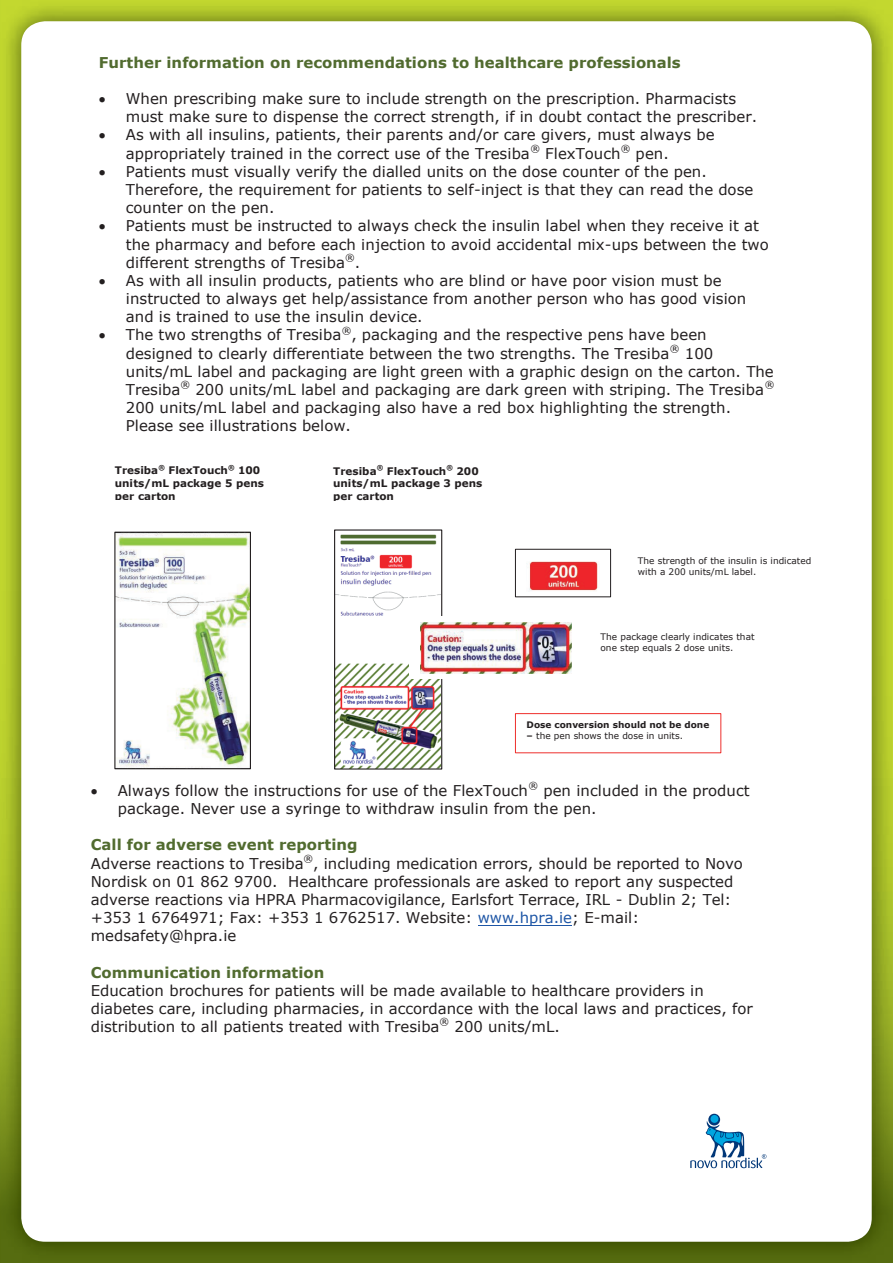
<style>
.page{position:relative;width:893px;height:1263px;background:#fff}
.page>*{position:absolute;margin:0;border:0;box-sizing:border-box;transform-origin:0 0}
.t1{font:14.85px/18.1px "Verdana";color:#231f20}
.t2{font:700 14.85px "Verdana";color:#516b2f}
.t3{font:700 10.35px/12.6px "Verdana";color:#231f20}
.t4{font:9.75px "Verdana";color:#231f20}
.t5{font:9px/10.8px "Verdana";letter-spacing:.005em;color:#231f20}
.t6{font:700 9px "Verdana";color:#231f20}
.s1{font-weight:700}
.s2{color:#1e56a6}
</style>
<div class="page">
<img style="left:1px;top:0;width:892px;height:1157px">
<img style="left:1px;top:1157px;width:892px;height:106px">
<img style="left:0;top:0;width:1px;height:1263px">
<div style="left:21px;top:21px;width:851px;height:1221px;background:#fff;border-radius:24px"></div>
<img style="left:116px;top:534px;width:133px;height:233px">
<div style="left:114px;top:532px;width:137px;height:237px;border:1px solid #231f20"></div>
<img style="left:336px;top:534px;width:104px;height:233px">
<div style="left:334px;top:529px;width:108px;height:240px;border:1px solid #231f20"></div>
<div style="left:515px;top:549px;width:96px;height:48px;border:1px solid #231f20"></div>
<img style="left:529px;top:561px;width:69px;height:30px">
<div style="left:409px;top:617px;width:190px;height:62px;background:#fff"></div>
<img style="left:420px;top:622px;width:151px;height:51px">
<div style="left:515px;top:713px;width:206px;height:40px;border:1px solid #ee2f2c"></div>
<hr style="left:478px;top:925px;width:94px;height:1px;background:#1e56a6">
<svg style="left:690px;top:1114px;width:76px;height:54px"></svg>
<p class="t2" style="left:99px;top:52px;width:583px">Further information on recommendations to healthcare professionals</p>
<p class="t1" style="left:126px;top:89px;width:633px;text-indent:-27px">• When prescribing make sure to include strength on the prescription. Pharmacists must make sure to dispense the correct strength, if in doubt contact the prescriber.</p>
<p class="t1" style="left:126px;top:126px;width:590px;text-indent:-27px">• As with all insulins, patients, their parents and/or care givers, must always be appropriately trained in the correct use of the Tresiba</p>
<p class="t4" style="left:530px;top:141px;width:11px">®</p>
<p class="t1" style="left:545px;top:144px;width:77px">FlexTouch</p>
<p class="t4" style="left:621px;top:141px;width:11px">®</p>
<p class="t1" style="left:636px;top:144px;width:35px">pen.</p>
<p class="t1" style="left:126px;top:162px;width:629px;text-indent:-27px">• Patients must visually verify the dialled units on the dose counter of the pen.<br>Therefore, the requirement for patients to self-inject is that they can read the dose counter on the pen.</p>
<p class="t1" style="left:126px;top:217px;width:645px;text-indent:-27px">• Patients must be instructed to always check the insulin label when they receive it at the pharmacy and before each injection to avoid accidental mix-ups between the two different strengths of Tresiba</p>
<p class="t4" style="left:345px;top:251px;width:11px">®</p>
<p class="t1" style="left:355px;top:253px;width:7px">.</p>
<p class="t1" style="left:126px;top:271px;width:622px;text-indent:-27px">• As with all insulin products, patients who are blind or have poor vision must be instructed to always get help/assistance from another person who has good vision and is trained to use the insulin device.</p>
<p class="t1" style="left:99px;top:326px;width:244px">• The two strengths of Tresiba</p>
<p class="t4" style="left:342px;top:323px;width:11px">®</p>
<p class="t1" style="left:126px;top:326px;width:582px;text-indent:226px">, packaging and the respective pens have been designed to clearly differentiate between the two strengths. The Tresiba</p>
<p class="t4" style="left:670px;top:341px;width:11px">®</p>
<p class="t1" style="left:126px;top:344px;width:649px;text-indent:559px">100 units/mL label and packaging are light green with a graphic design on the carton. The<br>Tresiba</p>
<p class="t4" style="left:181px;top:378px;width:11px">®</p>
<p class="t1" style="left:195px;top:380px;width:570px">200 units/mL label and packaging are dark green with striping. The Tresiba</p>
<p class="t4" style="left:765px;top:378px;width:11px">®</p>
<p class="t1" style="left:126px;top:399px;width:607px">200 units/mL label and packaging also have a red box highlighting the strength.<br>Please see illustrations below.</p>
<p class="t3" style="left:115px;top:464px;width:151px">Tresiba<sup>®</sup> FlexTouch<sup>®</sup> 100 units/mL package 5 pens per carton</p>
<p class="t3" style="left:333px;top:464px;width:151px">Tresiba<sup>®</sup> FlexTouch<sup>®</sup> 200 units/mL package 3 pens per carton</p>
<p class="t5" style="left:638px;top:555px;width:175px">The strength of the insulin is indicated with a 200 units/mL label.</p>
<p class="t5" style="left:601px;top:631px;width:155px">The package clearly indicates that one step equals 2 dose units.</p>
<p class="t6" style="left:527px;top:719px;width:184px">Dose conversion should not be done</p>
<p class="t5" style="left:527px;top:730px;width:158px"><span class="s1">–</span> the pen shows the dose in units.</p>
<p class="t1" style="left:91px;top:781px;width:439px">• Always follow the instructions for use of the FlexTouch</p>
<p class="t4" style="left:528px;top:779px;width:11px">®</p>
<p class="t1" style="left:118px;top:781px;width:633px;text-indent:426px">pen included in the product package. Never use a syringe to withdraw insulin from the pen.</p>
<p class="t2" style="left:91px;top:834px;width:268px">Call for adverse event reporting</p>
<p class="t1" style="left:91px;top:854px;width:214px">Adverse reactions to Tresiba</p>
<p class="t4" style="left:304px;top:851px;width:11px">®</p>
<p class="t1" style="left:91px;top:854px;width:654px;text-indent:222px">, including medication errors, should be reported to Novo Nordisk on 01 862 9700. Healthcare professionals are asked to report any suspected adverse reactions via HPRA Pharmacovigilance, Earlsfort Terrace, IRL - Dublin 2; Tel: +353 1 6764971; Fax: +353 1 6762517. Website: <span class="s2">www.hpra.ie</span>; E-mail: medsafety@hpra.ie</p>
<p class="t2" style="left:91px;top:962px;width:235px">Communication information</p>
<p class="t1" style="left:91px;top:981px;width:663px">Education brochures for patients will be made available to healthcare providers in diabetes care, including pharmacies, in accordance with the local laws and practices, for distribution to all patients treated with Tresiba</p>
<p class="t4" style="left:440px;top:1015px;width:11px">®</p>
<p class="t1" style="left:454px;top:1017px;width:107px">200 units/mL.</p>
</div>
